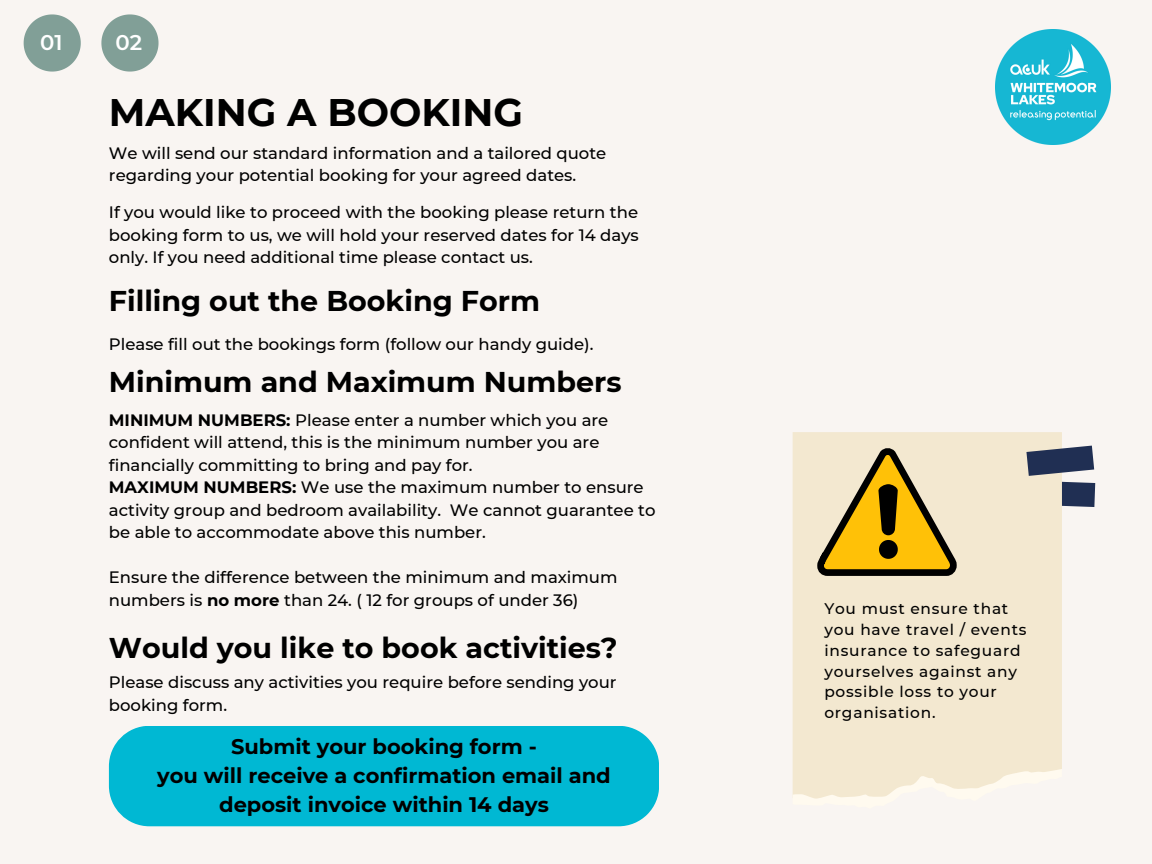
<style>
.page{position:relative;width:1152px;height:864px;background:#f9f5f2}
.page>*{position:absolute;margin:0;border:0;box-sizing:border-box;transform-origin:0 0}
.t1{font:700 38.4px "Montserrat";color:#000}
.t2{font:700 28.5px "Montserrat";color:#000}
.t3{font:600 21.3px "Montserrat";color:#fff}
.t4{font:700 21px/29.2px "Montserrat";color:#000;text-align:center}
.t5{font:500 16.5px/22.5px "Montserrat";color:#000}
.t6{font:500 15.45px/20.9px "Montserrat";letter-spacing:.05em;color:#000}
.s1{font-weight:700}
</style>
<div class="page">
<svg style="left:24px;top:14px;width:57px;height:58px"></svg>
<img style="left:996px;top:29px;width:114px;height:115px">
<svg style="left:101px;top:14px;width:58px;height:58px"></svg>
<div style="left:109px;top:726px;width:550px;height:100px;background:#00b8d3"></div>
<div style="left:793px;top:432px;width:269px;height:337px;background:#f3e8d0"></div>
<svg style="left:1026px;top:446px;width:69px;height:61px;background:#7d818d"></svg>
<svg style="left:793px;top:769px;width:267px;height:30px"></svg>
<svg style="left:817px;top:450px;width:140px;height:125px;background:#c4a858"></svg>
<p class="t3" style="left:40px;top:29px;width:24px">01</p>
<p class="t3" style="left:116px;top:29px;width:28px">02</p>
<h1 class="t1" style="left:109px;top:88px;width:416px">MAKING A BOOKING</h1>
<p class="t5" style="left:109px;top:142px;width:499px">We will send our standard information and a tailored quote regarding your potential booking for your agreed dates.</p>
<p class="t5" style="left:109px;top:201px;width:531px;text-align:justify">If you would like to proceed with the booking please return the booking form to us, we will hold your reserved dates for 14 days only. If you need additional time please contact us.</p>
<h2 class="t2" style="left:109px;top:283px;width:433px">Filling out the Booking Form</h2>
<p class="t5" style="left:109px;top:333px;width:486px">Please fill out the bookings form (follow our handy guide).</p>
<p class="t2" style="left:109px;top:364px;width:514px">Minimum and Maximum Numbers</p>
<p class="t5" style="left:109px;top:408px;width:501px"><span class="s1">MINIMUM NUMBERS:</span> Please enter a number which you are confident will attend, this is the minimum number you are financially committing to bring and pay for.</p>
<p class="t5" style="left:109px;top:476px;width:548px"><span class="s1">MAXIMUM NUMBERS:</span> We use the maximum number to ensure activity group and bedroom availability. We cannot guarantee to be able to accommodate above this number.</p>
<h2 class="t5" style="left:109px;top:566px;width:510px">Ensure the difference between the minimum and maximum numbers is <span class="s1">no more</span> than 24. ( 12 for groups of under 36)</h2>
<p class="t2" style="left:109px;top:630px;width:510px">Would you like to book activities?</p>
<h3 class="t5" style="left:109px;top:671px;width:509px">Please discuss any activities you require before sending your booking form.</h3>
<p class="t4" style="left:157px;top:732px;width:455px">Submit your booking form -<br>you will receive a confirmation email and deposit invoice within 14 days</p>
<h2 class="t6" style="left:824px;top:598px;width:204px">You must ensure that you have travel / events insurance to safeguard yourselves against any possible loss to your organisation.</h2>
</div>
